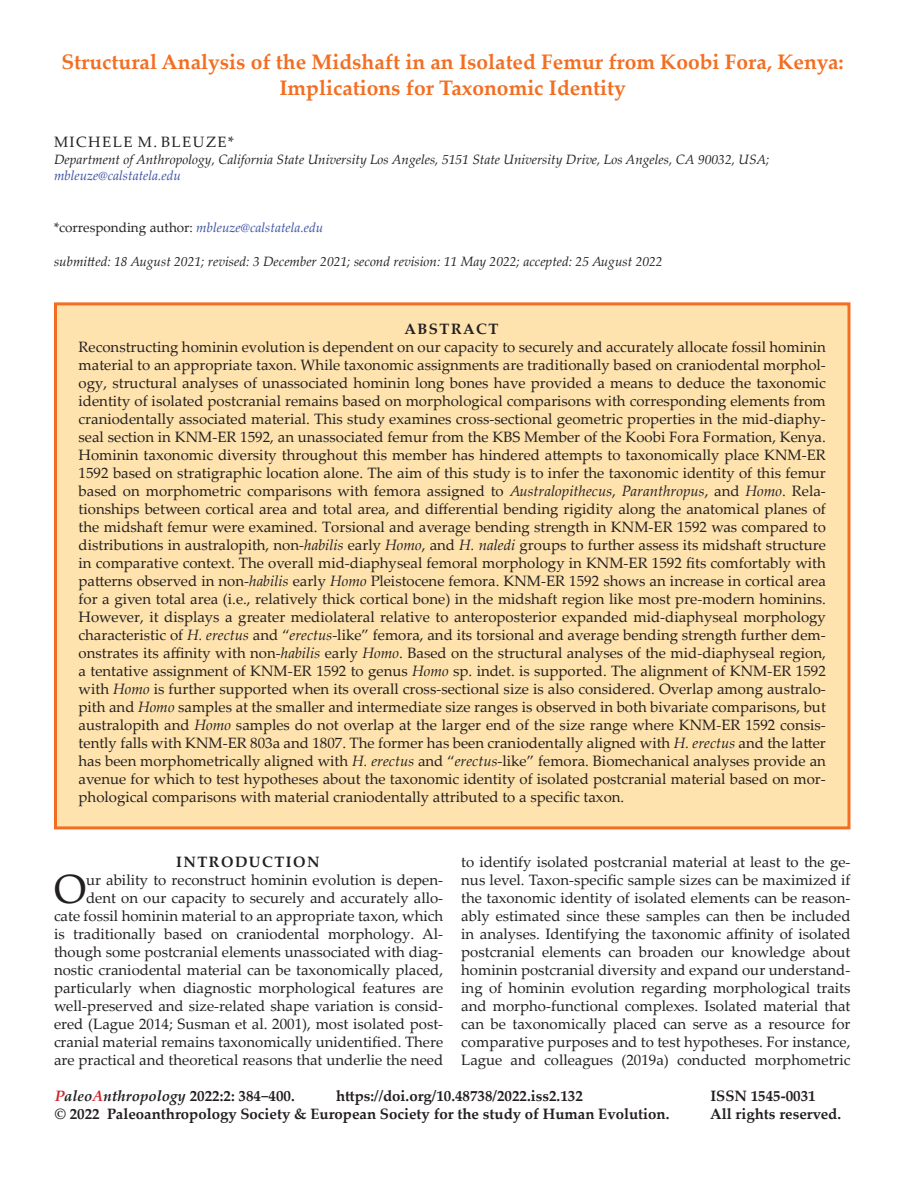
<style>
.page{position:relative;width:918px;height:1188px;background:#fff}
.page>*{position:absolute;margin:0;border:0;box-sizing:border-box;transform-origin:0 0}
.article_first_paragr{font:40.8px "Palatino Linotype";color:#231f20}
.t1{font:700 21px/25.2px "Palatino Linotype";color:#f36e21;text-align:center}
.article_abstract_fir{font:15px/18px "Palatino Linotype";color:#231f20;text-align:justify}
.article_first_paragr-2{font:15px/18px "Palatino Linotype";color:#231f20;text-align:right}
.t2{font:700 15px "Palatino Linotype";color:#231f20}
.t3{font:italic 700 15px "Palatino Linotype";color:#231f20}
.article_abstract_fir-2{font:15px "Palatino Linotype";letter-spacing:.1em;color:#231f20}
.t4{font:700 15px "Palatino Linotype";letter-spacing:.1em;color:#231f20}
.t5{font:700 15px "Palatino Linotype";letter-spacing:.095em;color:#231f20}
.figure_caption{font:italic 13.5px "Palatino Linotype";color:#231f20}
.article_first_paragr-3{font:italic 13.5px "Palatino Linotype";color:#3b51a3}
.s1{font-style:normal;color:#231f20}
.s2{font-style:italic}
.s3{color:#d1232a}
.s4{font-style:normal}
</style>
<div class="page">
<div style="left:56px;top:304px;width:793px;height:524px;background:#fee3af"></div>
<div style="left:54px;top:302px;width:796px;height:527px;border:3px solid #f36e21"></div>
<p class="t1" style="left:61px;top:49px;width:784px">Structural Analysis of the Midshaft in an Isolated Femur from Koobi Fora, Kenya:<br>Implications for Taxonomic Identity</p>
<p class="article_abstract_fir-2" style="left:54px;top:132px;width:181px">MICHELE M. BLEUZE*</p>
<p class="figure_caption" style="left:54px;top:149px;width:717px">Department of Anthropology, California State University Los Angeles, 5151 State University Drive, Los Angeles, CA 90032, USA;</p>
<p class="article_first_paragr-3" style="left:54px;top:166px;width:129px">mbleuze@calstatela.edu</p>
<p class="article_first_paragr-3" style="left:54px;top:218px;width:271px"><span class="s1">*corresponding author:</span> mbleuze@calstatela.edu</p>
<p class="figure_caption" style="left:54px;top:252px;width:610px">submitted: 18 August 2021; revised: 3 December 2021; second revision: 11 May 2022; accepted: 25 August 2022</p>
<p class="t5" style="left:404px;top:319px;width:96px">ABSTRACT</p>
<p class="article_abstract_fir" style="left:79px;top:338px;width:749px">Reconstructing hominin evolution is dependent on our capacity to securely and accurately allocate fossil hominin material to an appropriate taxon. While taxonomic assignments are traditionally based on craniodental morphol&shy;ogy, structural analyses of unassociated hominin long bones have provided a means to deduce the taxonomic identity of isolated postcranial remains based on morphological comparisons with corresponding elements from craniodentally associated material. This study examines cross-sectional geometric properties in the mid-diaphy&shy;seal section in KNM-ER 1592, an unassociated femur from the KBS Member of the Koobi Fora Formation, Kenya.<br>Hominin taxonomic diversity throughout this member has hindered attempts to taxonomically place KNM-ER 1592 based on stratigraphic location alone. The aim of this study is to infer the taxonomic identity of this femur based on morphometric comparisons with femora assigned to <span class="s2">Australopithecus</span>, <span class="s2">Paranthropus</span>, and <span class="s2">Homo</span>. Rela&shy;tionships between cortical area and total area, and differential bending rigidity along the anatomical planes of the midshaft femur were examined. Torsional and average bending strength in KNM-ER 1592 was compared to distributions in australopith, non-<span class="s2">habilis</span> early <span class="s2">Homo</span>, and <span class="s2">H. naledi</span> groups to further assess its midshaft structure in comparative context. The overall mid-diaphyseal femoral morphology in KNM-ER 1592 fits comfortably with patterns observed in non-<span class="s2">habilis</span> early <span class="s2">Homo</span> Pleistocene femora. KNM-ER 1592 shows an increase in cortical area for a given total area (i.e., relatively thick cortical bone) in the midshaft region like most pre-modern hominins.<br>However, it displays a greater mediolateral relative to anteroposterior expanded mid-diaphyseal morphology characteristic of <span class="s2">H. erectus</span> and “<span class="s2">erectus</span>-like” femora, and its torsional and average bending strength further dem&shy;onstrates its affinity with non-<span class="s2">habilis</span> early <span class="s2">Homo</span>. Based on the structural analyses of the mid-diaphyseal region, a tentative assignment of KNM-ER 1592 to genus <span class="s2">Homo</span> sp. indet. is supported. The alignment of KNM-ER 1592 with <span class="s2">Homo</span> is further supported when its overall cross-sectional size is also considered. Overlap among australo&shy;pith and <span class="s2">Homo</span> samples at the smaller and intermediate size ranges is observed in both bivariate comparisons, but australopith and <span class="s2">Homo</span> samples do not overlap at the larger end of the size range where KNM-ER 1592 consis&shy;tently falls with KNM-ER 803a and 1807. The former has been craniodentally aligned with <span class="s2">H. erectus</span> and the latter has been morphometrically aligned with <span class="s2">H. erectus</span> and “<span class="s2">erectus</span>-like” femora. Biomechanical analyses provide an avenue for which to test hypotheses about the taxonomic identity of isolated postcranial material based on mor&shy;phological comparisons with material craniodentally attributed to a specific taxon.</p>
<p class="t4" style="left:176px;top:852px;width:145px">INTRODUCTION</p>
<p class="article_first_paragr" style="left:54px;top:861px;width:34px">O</p>
<p class="article_first_paragr-2" style="left:54px;top:871px;width:391px">ur ability to reconstruct hominin evolution is depen&shy;dent on our capacity to securely and accurately allo-<br>cate fossil hominin material to an appropriate taxon, which is traditionally based on craniodental morphology. Al&shy;though some postcranial elements unassociated with diag&shy;nostic craniodental material can be taxonomically placed, particularly when diagnostic morphological features are well-preserved and size-related shape variation is consid&shy;ered (Lague 2014; Susman et al. 2001), most isolated post&shy;cranial material remains taxonomically unidentified. There are practical and theoretical reasons that underlie the need</p>
<p class="article_first_paragr-2" style="left:461px;top:853px;width:391px;text-align:justify">to identify isolated postcranial material at least to the ge&shy;nus level. Taxon-specific sample sizes can be maximized if the taxonomic identity of isolated elements can be reason&shy;ably estimated since these samples can then be included in analyses. Identifying the taxonomic affinity of isolated postcranial elements can broaden our knowledge about hominin postcranial diversity and expand our understand&shy;ing of hominin evolution regarding morphological traits and morpho-functional complexes. Isolated material that can be taxonomically placed can serve as a resource for comparative purposes and to test hypotheses. For instance, Lague and colleagues (2019a) conducted morphometric</p>
<p class="t3" style="left:55px;top:1085px;width:242px"><span class="s3">P</span>aleo<span class="s3">A</span>nthropology <span class="s4">2022:2: 384−400.</span></p>
<p class="t2" style="left:336px;top:1085px;width:248px">https://doi.org/10.48738/2022.iss2.132</p>
<p class="t2" style="left:710px;top:1085px;width:107px">ISSN 1545-0031</p>
<p class="t2" style="left:55px;top:1103px;width:616px">© 2022 Paleoanthropology Society &amp; European Society for the study of Human Evolution.</p>
<p class="t2" style="left:710px;top:1103px;width:132px">All rights reserved.</p>
</div>
